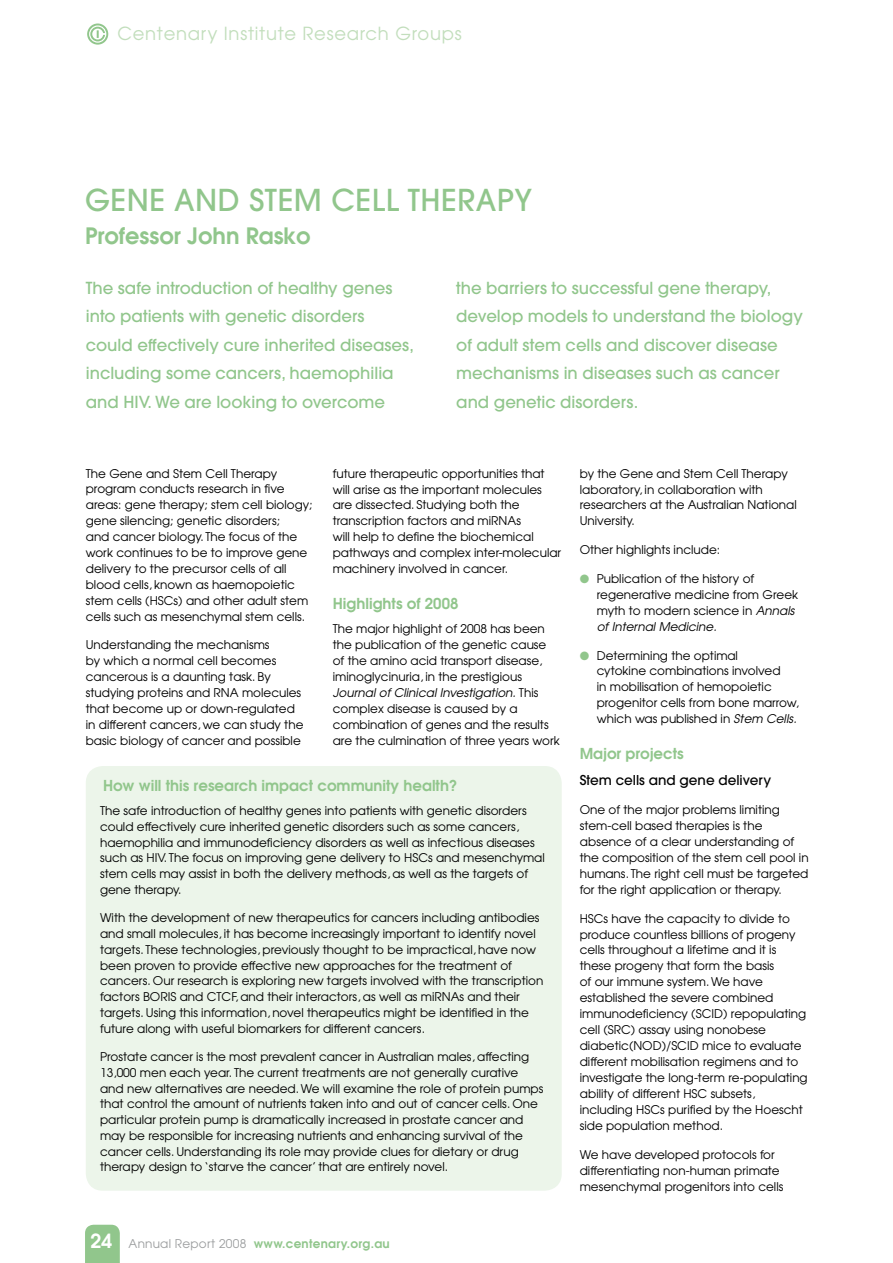
<style>
.page{position:relative;width:893px;height:1263px;background:#fff}
.page>*{position:absolute;margin:0;border:0;box-sizing:border-box;transform-origin:0 0}
.t1{font:500 30px "Avant Garde";letter-spacing:.02em;color:#91c68c}
.t2{font:600 22.5px "Avant Garde";color:#91c68c}
.t3{font:18px "Avant Garde";letter-spacing:.04em;color:#c2debc}
.t4{font:500 16.5px/28.5px "Avant Garde";color:#91c68c}
.t5{font:600 15px "Avant Garde";color:#91c68c}
.t6{font:500 13.5px "Avant Garde";color:#000}
.t7{font:12px/15.9px "Avant Garde";color:#000}
.t8{font:600 12px "Avant Garde";letter-spacing:.02em;color:#91c68c}
.s1{font-style:italic}
.s2{font-size:19.5px;color:#fff}
.s3{font-weight:400;color:#9c9e9f}
.s4{color:#91c68c}
</style>
<div class="page">
<svg style="left:87px;top:24px;width:21px;height:21px"></svg>
<svg style="left:85px;top:1225px;width:35px;height:38px"></svg>
<div style="left:86px;top:766px;width:476px;height:425px;background:#ecf5ea;border-radius:17px"></div>
<h3 class="t3" style="left:117px;top:23px;width:346px">Centenary Institute Research Groups</h3>
<h1 class="t1" style="left:85px;top:181px;width:449px">Gene and Stem Cell Therapy</h1>
<h2 class="t2" style="left:85px;top:221px;width:227px">Professor John Rasko</h2>
<h3 class="t4" style="left:86px;top:273px;width:330px">The safe introduction of healthy genes into patients with genetic disorders could effectively cure inherited diseases, including some cancers, haemophilia and HIV. We are looking to overcome</h3>
<h3 class="t4" style="left:456px;top:273px;width:348px">the barriers to successful gene therapy, develop models to understand the biology of adult stem cells and discover disease mechanisms in diseases such as cancer and genetic disorders.</h3>
<p class="t7" style="left:86px;top:465px;width:228px">The Gene and Stem Cell Therapy program conducts research in five areas: gene therapy; stem cell biology; gene silencing; genetic disorders;<br>and cancer biology. The focus of the work continues to be to improve gene delivery to the precursor cells of all blood cells, known as haemopoietic stem cells (HSCs) and other adult stem cells such as mesenchymal stem cells.</p>
<p class="t7" style="left:86px;top:637px;width:219px">Understanding the mechanisms<br>by which a normal cell becomes cancerous is a daunting task. By studying proteins and RNA molecules that become up or down-regulated in different cancers, we can study the basic biology of cancer and possible</p>
<p class="t7" style="left:333px;top:465px;width:230px">future therapeutic opportunities that will arise as the important molecules are dissected. Studying both the transcription factors and miRNAs<br>will help to define the biochemical pathways and complex inter-molecular machinery involved in cancer.</p>
<p class="t5" style="left:333px;top:593px;width:127px">Highlights of 2008</p>
<p class="t7" style="left:333px;top:620px;width:229px">The major highlight of 2008 has been the publication of the genetic cause of the amino acid transport disease, iminoglycinuria, in the prestigious <span class="s1">Journal of Clinical Investigation.</span> This complex disease is caused by a combination of genes and the results are the culmination of three years work</p>
<p class="t5" style="left:103px;top:775px;width:356px">How will this research impact community health?</p>
<p class="t7" style="left:100px;top:803px;width:446px">The safe introduction of healthy genes into patients with genetic disorders could effectively cure inherited genetic disorders such as some cancers, haemophilia and immunodeficiency disorders as well as infectious diseases such as HIV. The focus on improving gene delivery to HSCs and mesenchymal stem cells may assist in both the delivery methods, as well as the targets of gene therapy.</p>
<p class="t7" style="left:100px;top:910px;width:445px">With the development of new therapeutics for cancers including antibodies and small molecules, it has become increasingly important to identify novel targets. These technologies, previously thought to be impractical, have now been proven to provide effective new approaches for the treatment of cancers. Our research is exploring new targets involved with the transcription factors BORIS and CTCF, and their interactors, as well as miRNAs and their targets. Using this information, novel therapeutics might be identified in the future along with useful biomarkers for different cancers.</p>
<p class="t7" style="left:100px;top:1048px;width:445px">Prostate cancer is the most prevalent cancer in Australian males, affecting 13,000 men each year. The current treatments are not generally curative and new alternatives are needed. We will examine the role of protein pumps that control the amount of nutrients taken into and out of cancer cells. One particular protein pump is dramatically increased in prostate cancer and may be responsible for increasing nutrients and enhancing survival of the cancer cells. Understanding its role may provide clues for dietary or drug therapy design to ‘starve the cancer’ that are entirely novel.</p>
<p class="t8" style="left:91px;top:1235px;width:301px"><span class="s2">24</span> <span class="s3">Annual Report 2008</span> www.centenary.org.au</p>
<p class="t7" style="left:580px;top:465px;width:219px">by the Gene and Stem Cell Therapy laboratory, in collaboration with researchers at the Australian National<br>University.</p>
<p class="t7" style="left:580px;top:542px;width:142px">Other highlights include:</p>
<p class="t7" style="left:597px;top:570px;width:203px;text-indent:-17px"><span class="s4">●</span> Publication of the history of regenerative medicine from Greek myth to modern science in <span class="s1">Annals of Internal Medicine.</span></p>
<p class="t7" style="left:597px;top:647px;width:204px;text-indent:-17px"><span class="s4">●</span> Determining the optimal<br>cytokine combinations involved<br>in mobilisation of hemopoietic progenitor cells from bone marrow, which was published in <span class="s1">Stem Cells.</span></p>
<p class="t5" style="left:580px;top:743px;width:106px">Major projects</p>
<p class="t6" style="left:580px;top:772px;width:193px">Stem cells and gene delivery</p>
<p class="t7" style="left:580px;top:801px;width:230px">One of the major problems limiting stem-cell based therapies is the absence of a clear understanding of the composition of the stem cell pool in humans. The right cell must be targeted for the right application or therapy.</p>
<p class="t7" style="left:580px;top:910px;width:229px">HSCs have the capacity to divide to produce countless billions of progeny cells throughout a lifetime and it is these progeny that form the basis<br>of our immune system. We have established the severe combined immunodeficiency (SCID) repopulating cell (SRC) assay using nonobese diabetic(NOD)/SCID mice to evaluate different mobilisation regimens and to investigate the long-term re-populating ability of different HSC subsets, including HSCs purified by the Hoescht side population method.</p>
<p class="t7" style="left:580px;top:1146px;width:205px">We have developed protocols for differentiating non-human primate mesenchymal progenitors into cells</p>
</div>
